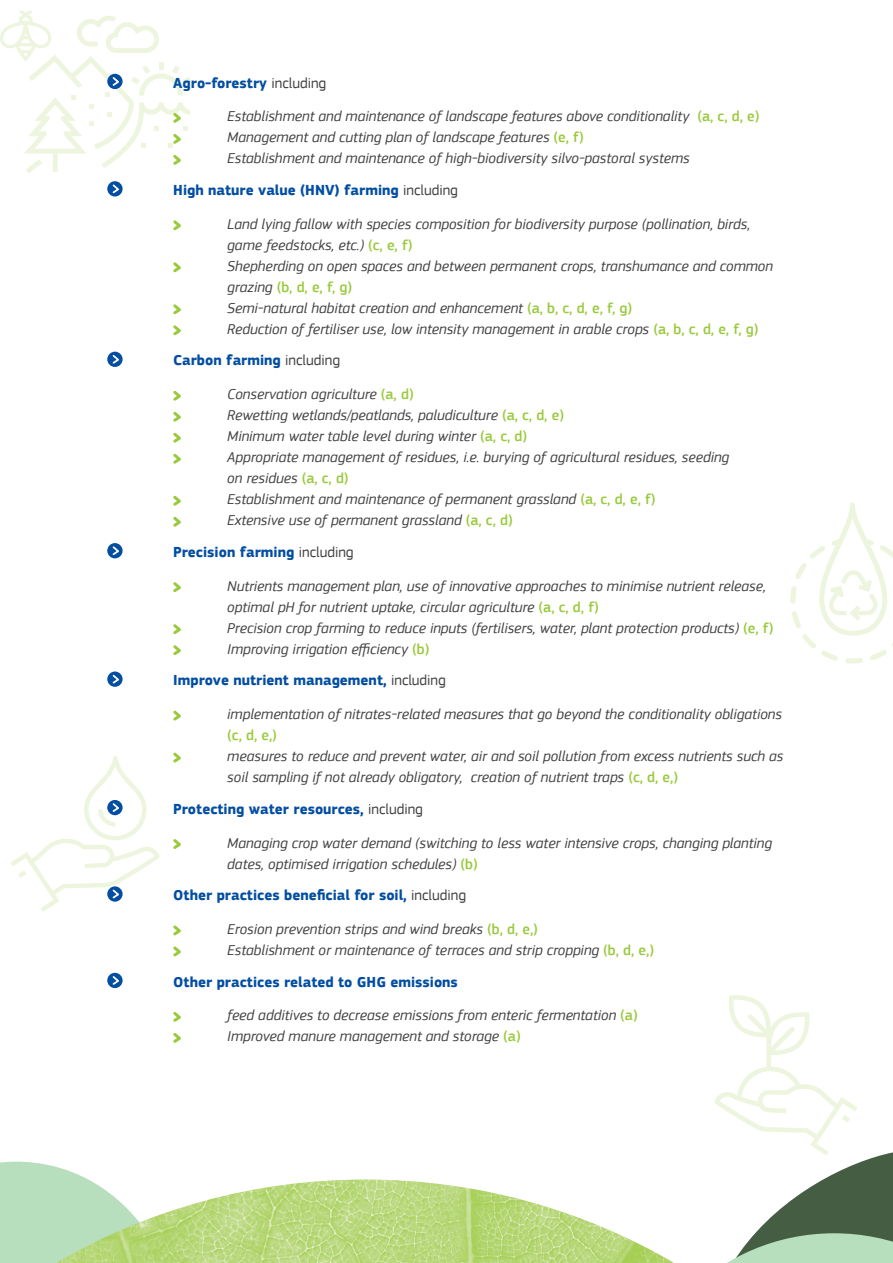
<style>
.page{position:relative;width:893px;height:1263px;background:#fff}
.page>*{position:absolute;margin:0;border:0;box-sizing:border-box;transform-origin:0 0}
.t1{font:italic 15px/21px "EC Square Sans Pro";color:#414042}
.t2{font:700 15px "EC Square Sans Pro";color:#034ea2}
.t3{font:500 15px "EC Square Sans Pro";color:#99ca3c}
.s1{font-weight:400;color:#414042}
.s2{font-weight:500;font-style:normal;color:#99ca3c}
</style>
<div class="page">
<svg style="left:0;top:10px;width:191px;height:163px"></svg>
<svg style="left:107px;top:181px;width:16px;height:16px"></svg>
<svg style="left:111px;top:183px;width:10px;height:12px"></svg>
<svg style="left:173px;top:220px;width:8px;height:11px"></svg>
<svg style="left:173px;top:262px;width:8px;height:11px"></svg>
<svg style="left:173px;top:304px;width:8px;height:11px"></svg>
<svg style="left:173px;top:325px;width:8px;height:11px"></svg>
<svg style="left:107px;top:352px;width:16px;height:15px"></svg>
<svg style="left:111px;top:353px;width:10px;height:12px"></svg>
<svg style="left:173px;top:390px;width:8px;height:11px"></svg>
<svg style="left:173px;top:411px;width:8px;height:11px"></svg>
<svg style="left:173px;top:432px;width:8px;height:11px"></svg>
<svg style="left:173px;top:453px;width:8px;height:11px"></svg>
<svg style="left:173px;top:495px;width:8px;height:11px"></svg>
<svg style="left:173px;top:516px;width:8px;height:11px"></svg>
<svg style="left:107px;top:543px;width:16px;height:15px"></svg>
<svg style="left:111px;top:545px;width:10px;height:12px"></svg>
<svg style="left:173px;top:582px;width:8px;height:10px"></svg>
<svg style="left:173px;top:624px;width:8px;height:32px"></svg>
<svg style="left:107px;top:671px;width:16px;height:16px"></svg>
<svg style="left:111px;top:673px;width:10px;height:12px"></svg>
<svg style="left:173px;top:710px;width:8px;height:11px"></svg>
<svg style="left:173px;top:752px;width:8px;height:11px"></svg>
<svg style="left:173px;top:839px;width:8px;height:10px"></svg>
<svg style="left:173px;top:925px;width:8px;height:11px"></svg>
<svg style="left:173px;top:946px;width:8px;height:11px"></svg>
<svg style="left:107px;top:973px;width:16px;height:15px"></svg>
<svg style="left:111px;top:974px;width:10px;height:12px"></svg>
<svg style="left:173px;top:1012px;width:8px;height:10px"></svg>
<svg style="left:173px;top:1033px;width:8px;height:10px"></svg>
<svg style="left:11px;top:756px;width:149px;height:156px"></svg>
<img style="left:156px;top:1179px;width:470px;height:84px">
<svg style="left:0;top:1161px;width:156px;height:102px"></svg>
<svg style="left:626px;top:995px;width:267px;height:268px"></svg>
<svg style="left:790px;top:502px;width:103px;height:161px"></svg>
<p class="t2" style="left:173px;top:74px;width:154px">Agro-forestry <span class="s1">including</span></p>
<p class="t1" style="left:227px;top:106px;width:534px">Establishment and maintenance of landscape features above conditionality <span class="s2">(a, c, d, e)<br></span>Management and cutting plan of landscape features <span class="s2">(e, f)<br></span>Establishment and maintenance of high-biodiversity silvo-pastoral systems</p>
<p class="t2" style="left:173px;top:181px;width:286px">High nature value (HNV) farming <span class="s1">including</span></p>
<p class="t1" style="left:227px;top:213px;width:547px">Land lying fallow with species composition for biodiversity purpose (pollination, birds, game feedstocks, etc.) <span class="s2">(c, e, f)<br></span>Shepherding on open spaces and between permanent crops, transhumance and common grazing <span class="s2">(b, d, e, f, g)<br></span>Semi-natural habitat creation and enhancement <span class="s2">(a, b, c, d, e, f, g)<br></span>Reduction of fertiliser use, low intensity management in arable crops <span class="s2">(a, b, c, d, e, f, g)</span></p>
<p class="t2" style="left:173px;top:351px;width:168px">Carbon farming <span class="s1">including</span></p>
<p class="t1" style="left:227px;top:384px;width:503px">Conservation agriculture <span class="s2">(a, d)<br></span>Rewetting wetlands/peatlands, paludiculture <span class="s2">(a, c, d, e)<br></span>Minimum water table level during winter <span class="s2">(a, c, d)<br></span>Appropriate management of residues, i.e. burying of agricultural residues, seeding on residues <span class="s2">(a, c, d)<br></span>Establishment and maintenance of permanent grassland <span class="s2">(a, c, d, e, f)<br></span>Extensive use of permanent grassland <span class="s2">(a, c, d)</span></p>
<p class="t2" style="left:173px;top:543px;width:182px">Precision farming <span class="s1">including</span></p>
<p class="t1" style="left:227px;top:575px;width:548px">Nutrients management plan, use of innovative approaches to minimise nutrient release, optimal pH for nutrient uptake, circular agriculture <span class="s2">(a, c, d, f)<br></span>Precision crop farming to reduce inputs (fertilisers, water, plant protection products) <span class="s2">(e, f)<br></span>Improving irrigation efficiency <span class="s2">(b)</span></p>
<p class="t2" style="left:173px;top:671px;width:274px">Improve nutrient management, <span class="s1">including</span></p>
<p class="t1" style="left:227px;top:704px;width:556px">implementation of nitrates-related measures that go beyond the conditionality obligations</p>
<p class="t3" style="left:227px;top:726px;width:51px">(c, d, e,)</p>
<p class="t1" style="left:227px;top:746px;width:558px">measures to reduce and prevent water, air and soil pollution from excess nutrients such as soil sampling if not already obligatory, creation of nutrient traps <span class="s2">(c, d, e,)</span></p>
<p class="t2" style="left:173px;top:800px;width:251px">Protecting water resources, <span class="s1">including</span></p>
<p class="t1" style="left:227px;top:832px;width:546px">Managing crop water demand (switching to less water intensive crops, changing planting dates, optimised irrigation schedules) <span class="s2">(b)</span></p>
<p class="t2" style="left:173px;top:886px;width:294px">Other practices beneficial for soil, <span class="s1">including</span></p>
<p class="t1" style="left:227px;top:918px;width:428px">Erosion prevention strips and wind breaks <span class="s2">(b, d, e,)<br></span>Establishment or maintenance of terraces and strip cropping <span class="s2">(b, d, e,)</span></p>
<p class="t2" style="left:173px;top:973px;width:286px">Other practices related to GHG emissions</p>
<p class="t1" style="left:227px;top:1005px;width:412px">feed additives to decrease emissions from enteric fermentation <span class="s2">(a)<br></span>Improved manure management and storage <span class="s2">(a)</span></p>
</div>
